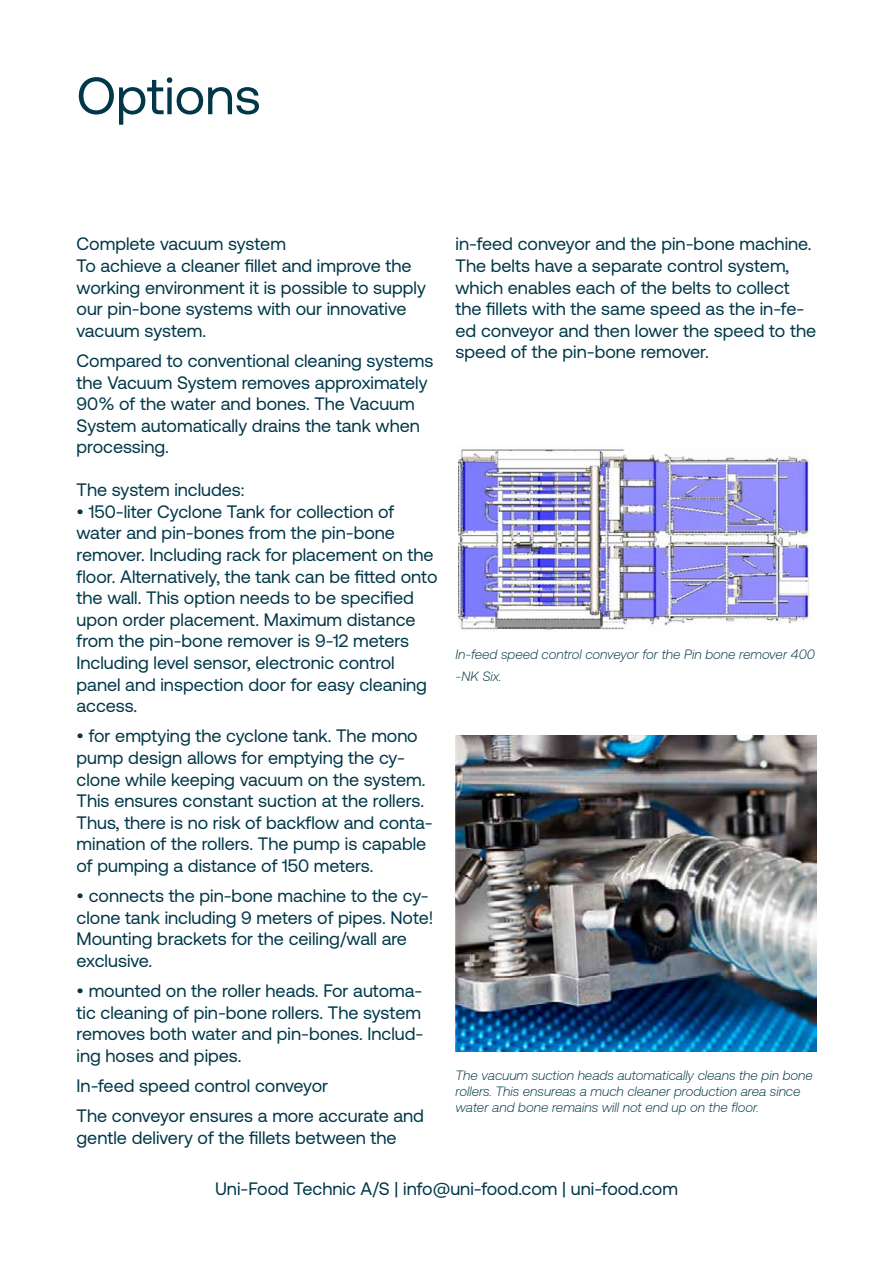
<style>
.page{position:relative;width:893px;height:1263px;background:#fff}
.page>*{position:absolute;margin:0;border:0;box-sizing:border-box;transform-origin:0 0}
.t1{font:52.5px "Aeonik";color:#003849}
.t2{font:18px/21.6px "Aeonik";color:#003849}
.t3{font:italic 300 13.5px/16.2px "Aeonik";color:#003849}
</style>
<div class="page">
<img style="left:458px;top:449px;width:356px;height:181px">
<img style="left:456px;top:735px;width:360px;height:317px">
<h1 class="t1" style="left:77px;top:67px;width:186px">Options</h1>
<p class="t2" style="left:77px;top:233px;width:351px">Complete vacuum system<br>To achieve a cleaner fillet and improve the working environment it is possible to supply our pin-bone systems with our innovative vacuum system.</p>
<p class="t2" style="left:77px;top:350px;width:358px">Compared to conventional cleaning systems the Vacuum System removes approximately 90% of the water and bones. The Vacuum System automatically drains the tank when processing.</p>
<p class="t2" style="left:77px;top:479px;width:170px">The system includes:</p>
<p class="t2" style="left:77px;top:501px;width:362px">• 150-liter Cyclone Tank for collection of water and pin-bones from the pin-bone remover. Including rack for placement on the floor. Alternatively, the tank can be fitted onto the wall. This option needs to be specified upon order placement. Maximum distance from the pin-bone remover is 9-12 meters Including level sensor, electronic control panel and inspection door for easy cleaning access.</p>
<p class="t2" style="left:77px;top:725px;width:358px">• for emptying the cyclone tank. The mono pump design allows for emptying the cy&shy;clone while keeping vacuum on the system.<br>This ensures constant suction at the rollers.<br>Thus, there is no risk of backflow and conta&shy;mination of the rollers. The pump is capable of pumping a distance of 150 meters.</p>
<p class="t2" style="left:77px;top:885px;width:358px">• connects the pin-bone machine to the cy&shy;clone tank including 9 meters of pipes. Note!<br>Mounting brackets for the ceiling/wall are exclusive.</p>
<p class="t2" style="left:77px;top:980px;width:348px">• mounted on the roller heads. For automa&shy;tic cleaning of pin-bone rollers. The system removes both water and pin-bones. Includ&shy;ing hoses and pipes.</p>
<p class="t2" style="left:77px;top:1070px;width:349px;line-height:30.2px">In-feed speed control conveyor<br>The conveyor ensures a more accurate and</p>
<p class="t2" style="left:77px;top:1126px;width:322px">gentle delivery of the fillets between the</p>
<p class="t2" style="left:455px;top:233px;width:362px">in-feed conveyor and the pin-bone machine.<br>The belts have a separate control system, which enables each of the belts to collect the fillets with the same speed as the in-fe&shy;ed conveyor and then lower the speed to the speed of the pin-bone remover.</p>
<p class="t3" style="left:456px;top:644px;width:361px;line-height:21.6px">In-feed speed control conveyor for the Pin bone remover 400 -NK Six.</p>
<p class="t3" style="left:456px;top:1067px;width:359px">The vacuum suction heads automatically cleans the pin bone rollers. This ensureas a much cleaner production area since water and bone remains will not end up on the floor.</p>
<p class="t2" style="left:215px;top:1178px;width:465px">Uni-Food Technic A/S | info@uni-food.com | uni-food.com</p>
</div>
